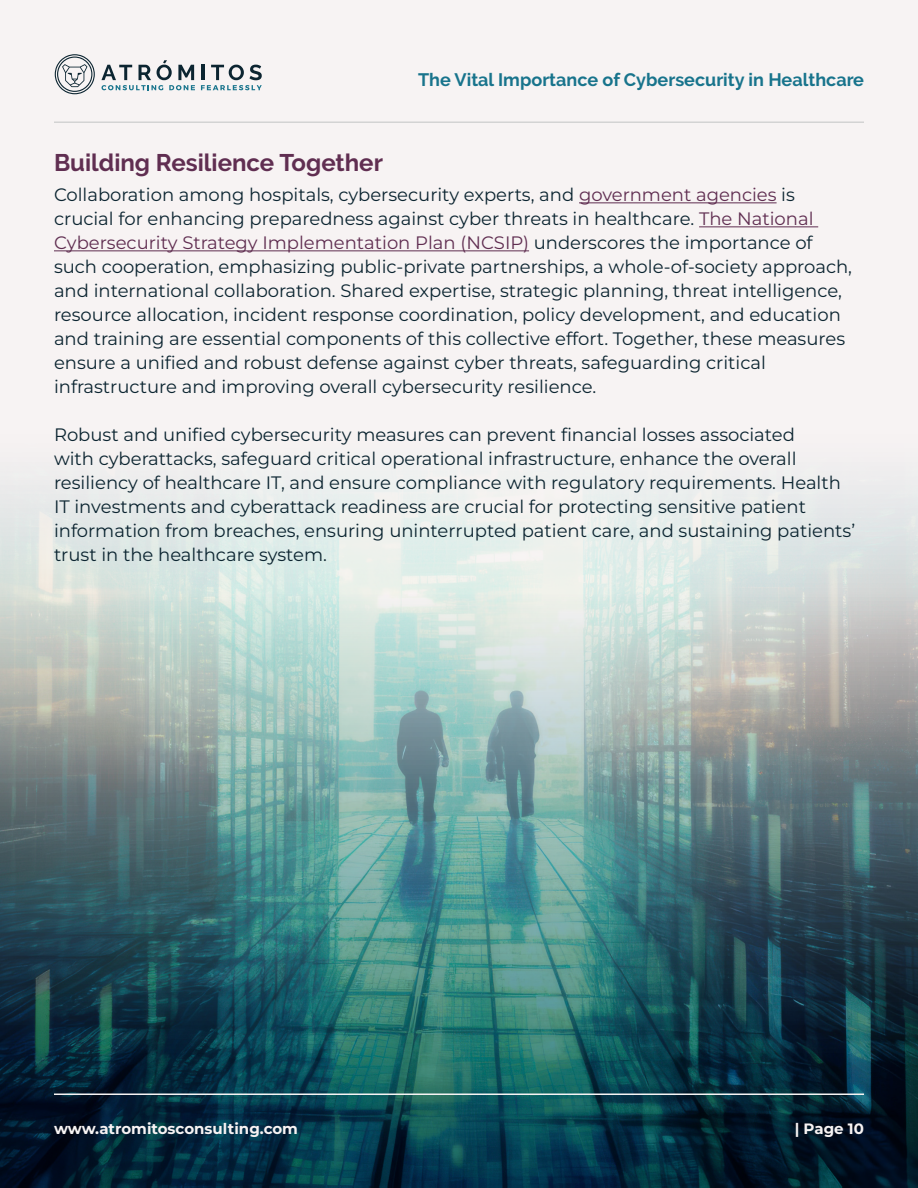
<style>
.page{position:relative;width:918px;height:1188px;background:#fff}
.page>*{position:absolute;margin:0;border:0;box-sizing:border-box;transform-origin:0 0}
.Heading_2{font:700 24px "Raleway";color:#602e51}
.t1{font:18px/24px "Montserrat";color:#0c2531}
.t2{font:700 18px "Raleway";color:#18748c}
.t3{font:700 15px "Montserrat";color:#f7f3f3}
.s1{color:#602e51}
</style>
<div class="page">
<img style="left:0;top:0;width:918px;height:594px">
<img style="left:0;top:594px;width:918px;height:594px">
<svg style="left:55px;top:54px;width:40px;height:40px"></svg>
<svg style="left:101px;top:60px;width:94px;height:30px"></svg>
<svg style="left:201px;top:65px;width:61px;height:25px"></svg>
<hr style="left:54px;top:1094px;width:810px;height:1px;background:#f7f3f3">
<hr style="left:54px;top:122px;width:810px;height:1px;background:#d3d3d3">
<hr style="left:579px;top:202px;width:198px;height:1px;background:#602e51">
<hr style="left:699px;top:226px;width:119px;height:1px;background:#602e51">
<hr style="left:54px;top:250px;width:475px;height:1px;background:#602e51">
<p class="t2" style="left:418px;top:69px;width:447px">The Vital Importance of Cybersecurity in Healthcare</p>
<p class="Heading_2" style="left:54px;top:149px;width:330px">Building Resilience Together</p>
<p class="t1" style="left:54px;top:182px;width:800px">Collaboration among hospitals, cybersecurity experts, and <span class="s1">government agencies</span> is crucial for enhancing preparedness against cyber threats in healthcare. <span class="s1">The National Cybersecurity Strategy Implementation Plan (NCSIP)</span> underscores the importance of such cooperation, emphasizing public-private partnerships, a whole-of-society approach, and international collaboration. Shared expertise, strategic planning, threat intelligence, resource allocation, incident response coordination, policy development, and education and training are essential components of this collective effort. Together, these measures ensure a unified and robust defense against cyber threats, safeguarding critical infrastructure and improving overall cybersecurity resilience.</p>
<p class="t1" style="left:54px;top:422px;width:803px">Robust and unified cybersecurity measures can prevent financial losses associated<br>with cyberattacks, safeguard critical operational infrastructure, enhance the overall resiliency of healthcare IT, and ensure compliance with regulatory requirements. Health IT investments and cyberattack readiness are crucial for protecting sensitive patient information from breaches, ensuring uninterrupted patient care, and sustaining patients’ trust in the healthcare system.</p>
<p class="t3" style="left:54px;top:1119px;width:246px">www.atromitosconsulting.com</p>
<p class="t3" style="left:795px;top:1119px;width:71px">| Page 10</p>
</div>
